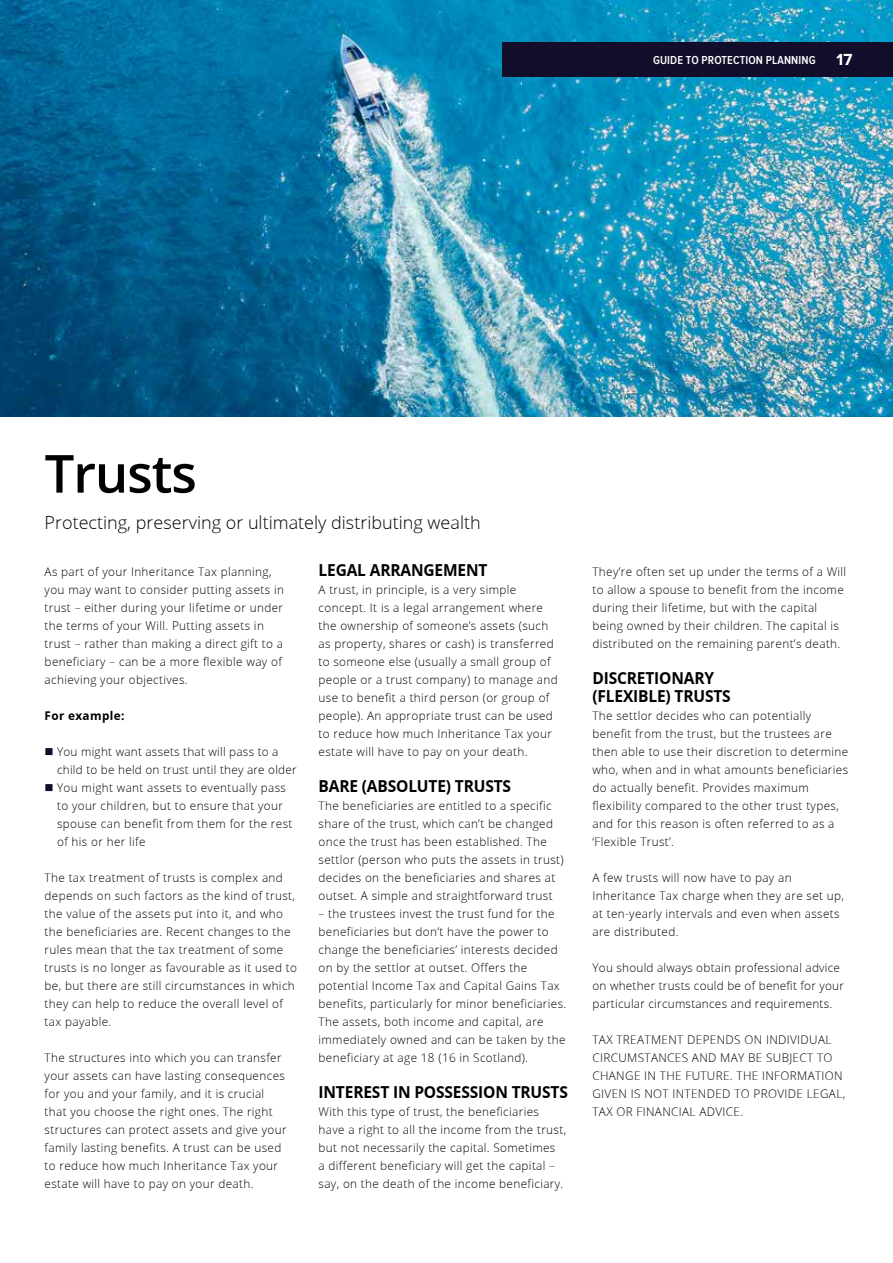
<style>
.page{position:relative;width:893px;height:1263px;background:#fff}
.page>*{position:absolute;margin:0;border:0;box-sizing:border-box;transform-origin:0 0}
.t1{font:600 52.5px "Open Sans";letter-spacing:-.02em;color:#000}
.t2{font:300 18px "Open Sans";color:#000}
.t3{font:700 16.5px/18px "Open Sans";letter-spacing:-.01em;color:#000;scale:.94 1}
.t4{font:700 16.5px "Proxima Nova";color:#fff}
.t5{font:300 12px/18px "Open Sans";letter-spacing:.03em;color:#000}
.t6{font:600 12px "Proxima Nova Cond";letter-spacing:.01em;color:#fff}
.t7{font:700 12px "Open Sans";letter-spacing:.03em;color:#000}
.s1{color:#130d2c}
</style>
<div class="page">
<img style="left:1px;top:0;width:892px;height:417px">
<div style="left:503px;top:43px;width:390px;height:34px;background:#130d2c"></div>
<p class="t6" style="left:653px;top:55px;width:164px">GUIDE TO PROTECTION PLANNING</p>
<h3 class="t4" style="left:836px;top:50px;width:17px">17</h3>
<h1 class="t1" style="left:45px;top:438px;width:154px">Trusts</h1>
<h2 class="t2" style="left:45px;top:510px;width:438px">Protecting, preserving or ultimately distributing wealth</h2>
<p class="t5" style="left:45px;top:562px;width:241px">As part of your Inheritance Tax planning, you may want to consider putting assets in trust – either during your lifetime or under the terms of your Will. Putting assets in trust – rather than making a direct gift to a beneficiary – can be a more flexible way of achieving your objectives.</p>
<p class="t7" style="left:45px;top:707px;width:81px">For example:</p>
<p class="t5" style="left:57px;top:742px;width:241px;text-indent:-12px"><span class="s1">■</span> You might want assets that will pass to a child to be held on trust until they are older</p>
<p class="t5" style="left:57px;top:778px;width:237px;text-indent:-12px"><span class="s1">■</span> You might want assets to eventually pass to your children, but to ensure that your spouse can benefit from them for the rest of his or her life</p>
<p class="t5" style="left:45px;top:868px;width:254px">The tax treatment of trusts is complex and depends on such factors as the kind of trust, the value of the assets put into it, and who the beneficiaries are. Recent changes to the rules mean that the tax treatment of some trusts is no longer as favourable as it used to be, but there are still circumstances in which they can help to reduce the overall level of tax payable.</p>
<p class="t5" style="left:45px;top:1048px;width:243px">The structures into which you can transfer your assets can have lasting consequences for you and your family, and it is crucial that you choose the right ones. The right structures can protect assets and give your family lasting benefits. A trust can be used to reduce how much Inheritance Tax your estate will have to pay on your death.</p>
<h3 class="t3" style="left:319px;top:561px;width:181px">LEGAL ARRANGEMENT</h3>
<p class="t5" style="left:319px;top:580px;width:241px">A trust, in principle, is a very simple concept. It is a legal arrangement where the ownership of someone’s assets (such as property, shares or cash) is transferred to someone else (usually a small group of people or a trust company) to manage and use to benefit a third person (or group of people). An appropriate trust can be used to reduce how much Inheritance Tax your estate will have to pay on your death.</p>
<h3 class="t3" style="left:319px;top:777px;width:206px">BARE (ABSOLUTE) TRUSTS</h3>
<p class="t5" style="left:319px;top:796px;width:247px">The beneficiaries are entitled to a specific share of the trust, which can’t be changed once the trust has been established. The settlor (person who puts the assets in trust) decides on the beneficiaries and shares at outset. A simple and straightforward trust</p>
<p class="t5" style="left:319px;top:904px;width:249px">– the trustees invest the trust fund for the beneficiaries but don’t have the power to change the beneficiaries’ interests decided on by the settlor at outset. Offers the potential Income Tax and Capital Gains Tax benefits, particularly for minor beneficiaries.<br>The assets, both income and capital, are immediately owned and can be taken by the beneficiary at age 18 (16 in Scotland).</p>
<h3 class="t3" style="left:319px;top:1083px;width:267px">INTEREST IN POSSESSION TRUSTS</h3>
<p class="t5" style="left:319px;top:1102px;width:249px">With this type of trust, the beneficiaries have a right to all the income from the trust, but not necessarily the capital. Sometimes<br>a different beneficiary will get the capital – say, on the death of the income beneficiary.</p>
<p class="t5" style="left:592px;top:562px;width:255px">They’re often set up under the terms of a Will to allow a spouse to benefit from the income during their lifetime, but with the capital being owned by their children. The capital is distributed on the remaining parent’s death.</p>
<h3 class="t3" style="left:592px;top:669px;width:149px">DISCRETIONARY (FLEXIBLE) TRUSTS</h3>
<p class="t5" style="left:592px;top:706px;width:257px">The settlor decides who can potentially benefit from the trust, but the trustees are then able to use their discretion to determine who, when and in what amounts beneficiaries do actually benefit. Provides maximum flexibility compared to the other trust types, and for this reason is often referred to as a ‘Flexible Trust’.</p>
<p class="t5" style="left:592px;top:868px;width:253px">A few trusts will now have to pay an Inheritance Tax charge when they are set up, at ten-yearly intervals and even when assets are distributed.</p>
<p class="t5" style="left:592px;top:958px;width:253px">You should always obtain professional advice on whether trusts could be of benefit for your particular circumstances and requirements.</p>
<p class="t5" style="left:592px;top:1030px;width:254px">TAX TREATMENT DEPENDS ON INDIVIDUAL CIRCUMSTANCES AND MAY BE SUBJECT TO CHANGE IN THE FUTURE. THE INFORMATION GIVEN IS NOT INTENDED TO PROVIDE LEGAL, TAX OR FINANCIAL ADVICE.</p>
</div>
